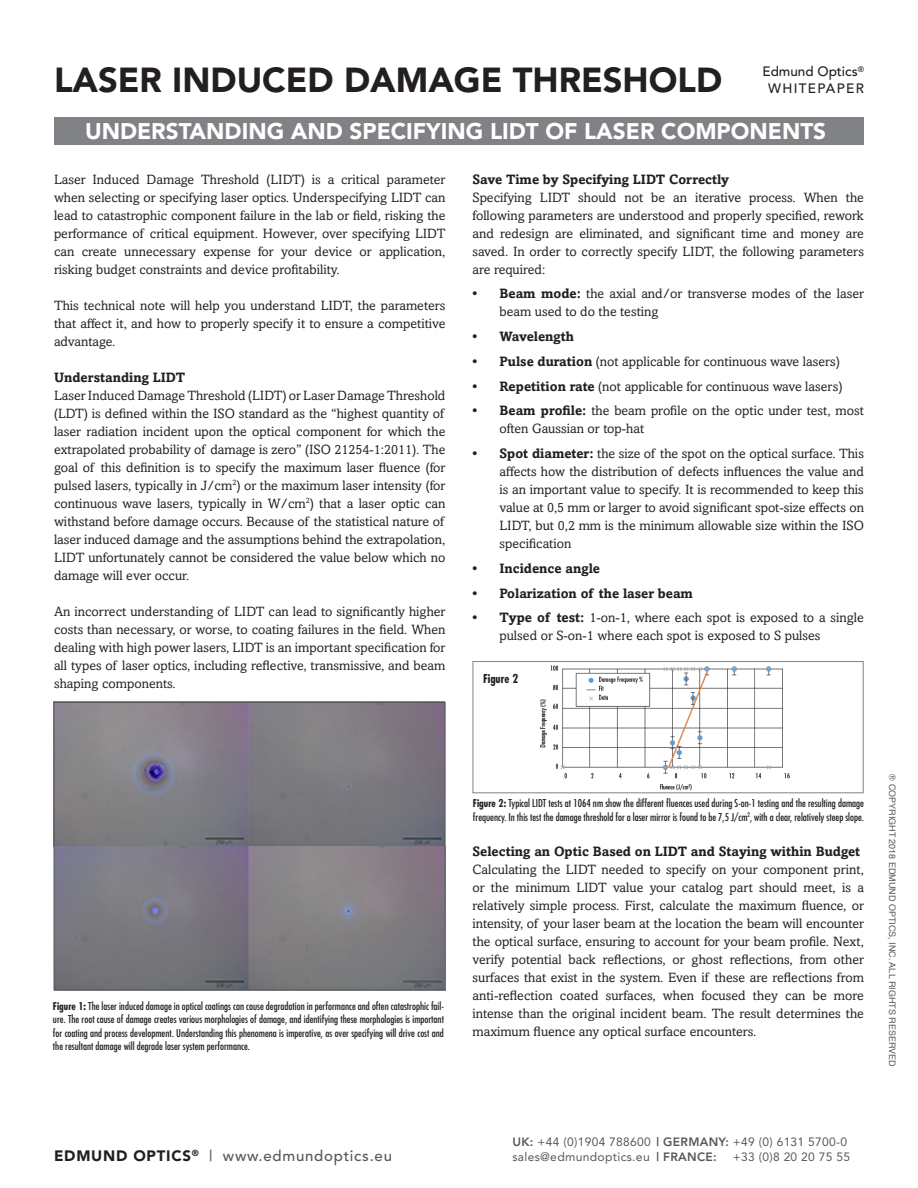
<style>
.page{position:relative;width:918px;height:1188px;background:#fff}
.page>*{position:absolute;margin:0;border:0;box-sizing:border-box;transform-origin:0 0}
.t1{font:900 34.5px "Avenir";color:#231f20}
.t2{font:900 22.5px "Avenir";color:#fff}
.t3{font:500 15px "Avenir";letter-spacing:.05em;color:#57585a}
.t4{font:13.5px/18px "Amasis MT Std";color:#231f20;text-align:justify}
.t5{font:700 13.5px "Amasis MT Std";color:#231f20}
.t6{font:500 13.5px "Avenir";color:#231f20}
.t7{font:500 13.5px "Avenir";letter-spacing:.1em;color:#231f20}
.t8{font:12.15px "Avenir";letter-spacing:.025em;color:#57585a}
.t9{font:12px "Avenir";letter-spacing:.025em;color:#57585a}
.t10{font:700 condensed 12px "Futura Std";color:#231f20}
.t11{font:condensed 10.5px/13.5px "Futura Std";color:#231f20}
.t12{font:9px "Helvetica";color:#57585a}
.s1{font-weight:700}
.s2{font-weight:900;color:#231f20}
.s3{font-weight:800}
.s4{font-weight:800;font-size:12px}
</style>
<div class="page">
<div style="left:54px;top:117px;width:810px;height:27px;background:#808285"></div>
<img style="left:540px;top:665px;width:250px;height:126px">
<div style="left:473px;top:661px;width:391px;height:132px;border:1px solid #808285"></div>
<img style="left:56px;top:704px;width:388px;height:142px">
<svg style="left:54px;top:846px;width:391px;height:145px;background:#7d7a81"></svg>
<div style="left:54px;top:702px;width:392px;height:288px;border:1px solid #57585a"></div>
<p class="t1" style="left:54px;top:59px;width:670px">LASER INDUCED DAMAGE THRESHOLD</p>
<p class="t6" style="left:762px;top:64px;width:103px">Edmund Optics<sup>®</sup></p>
<p class="t7" style="left:768px;top:80px;width:97px">WHITEPAPER</p>
<p class="t2" style="left:85px;top:118px;width:743px">UNDERSTANDING AND SPECIFYING LIDT OF LASER COMPONENTS</p>
<p class="t4" style="left:54px;top:170px;width:393px">Laser Induced Damage Threshold (LIDT) is a critical parameter when selecting or specifying laser optics. Underspecifying LIDT can lead to catastrophic component failure in the lab or field, risking the performance of critical equipment. However, over specifying LIDT can create unnecessary expense for your device or application, risking budget constraints and device profitability.</p>
<p class="t4" style="left:54px;top:296px;width:393px">This technical note will help you understand LIDT, the parameters that affect it, and how to properly specify it to ensure a competitive advantage.</p>
<p class="t5" style="left:54px;top:369px;width:133px">Understanding LIDT</p>
<p class="t4" style="left:54px;top:386px;width:393px;text-align:left">Laser Induced Damage Threshold (LIDT) or Laser Damage Threshold (LDT) is defined within the ISO standard as the “highest quantity of laser radiation incident upon the optical component for which the extrapolated probability of damage is zero” (ISO 21254-1:2011). The goal of this definition is to specify the maximum laser fluence (for pulsed lasers, typically in J/cm<sup>2</sup>) or the maximum laser intensity (for continuous wave lasers, typically in W/cm<sup>2</sup>) that a laser optic can withstand before damage occurs. Because of the statistical nature of laser induced damage and the assumptions behind the extrapolation, LIDT unfortunately cannot be considered the value below which no damage will ever occur.</p>
<p class="t4" style="left:54px;top:602px;width:393px">An incorrect understanding of LIDT can lead to significantly higher costs than necessary, or worse, to coating failures in the field. When dealing with high power lasers, LIDT is an important specification for all types of laser optics, including reflective, transmissive, and beam shaping components.</p>
<p class="t5" style="left:472px;top:171px;width:258px">Save Time by Specifying LIDT Correctly</p>
<p class="t4" style="left:472px;top:188px;width:393px">Specifying LIDT should not be an iterative process. When the following parameters are understood and properly specified, rework and redesign are eliminated, and significant time and money are saved. In order to correctly specify LIDT, the following parameters are required:</p>
<p class="t4" style="left:500px;top:285px;width:366px;text-indent:-27px"><span class="s1">• Beam mode:</span> the axial and/or transverse modes of the laser beam used to do the testing</p>
<p class="t5" style="left:472px;top:328px;width:103px">• Wavelength</p>
<p class="t4" style="left:472px;top:353px;width:369px"><span class="s1">• Pulse duration</span> (not applicable for continuous wave lasers)</p>
<p class="t4" style="left:472px;top:377px;width:371px"><span class="s1">• Repetition rate</span> (not applicable for continuous wave lasers)</p>
<p class="t4" style="left:500px;top:402px;width:366px;text-indent:-27px"><span class="s1">• Beam profile:</span> the beam profile on the optic under test, most often Gaussian or top-hat</p>
<p class="t4" style="left:500px;top:445px;width:366px;text-indent:-27px"><span class="s1">• Spot diameter:</span> the size of the spot on the optical surface. This affects how the distribution of defects influences the value and is an important value to specify. It is recommended to keep this value at 0,5 mm or larger to avoid significant spot-size effects on LIDT, but 0,2 mm is the minimum allowable size within the ISO specification</p>
<p class="t5" style="left:472px;top:560px;width:129px">• Incidence angle</p>
<p class="t5" style="left:472px;top:585px;width:222px">• Polarization of the laser beam</p>
<p class="t4" style="left:500px;top:609px;width:366px;text-indent:-27px"><span class="s1">• Type of test:</span> 1-on-1, where each spot is exposed to a single pulsed or S-on-1 where each spot is exposed to S pulses</p>
<p class="t10" style="left:483px;top:671px;width:37px">Figure 2</p>
<p class="t11" style="left:53px;top:999px;width:393px;text-align:justify"><span class="s1">Figure 1:</span> The laser induced damage in optical coatings can cause degradation in performance and often catastrophic fail&shy;ure. The root cause of damage creates various morphologies of damage, and identifying these morphologies is important for coating and process development. Understanding this phenomena is imperative, as over specifying will drive cost and the resultant damage will degrade laser system performance.</p>
<p class="t3" style="left:54px;top:1147px;width:340px"><span class="s2">EDMUND OPTICS</span><sup>®</sup> | www.edmundoptics.eu</p>
<p class="t11" style="left:473px;top:796px;width:393px"><span class="s1">Figure 2:</span> Typical LIDT tests at 1064 nm show the different fluences used during S-on-1 testing and the resulting damage frequency. In this test the damage threshold for a laser mirror is found to be 7,5 J/cm<sup>2</sup>, with a clear, relatively steep slope.</p>
<p class="t5" style="left:472px;top:844px;width:389px">Selecting an Optic Based on LIDT and Staying within Budget</p>
<p class="t4" style="left:472px;top:861px;width:393px">Calculating the LIDT needed to specify on your component print, or the minimum LIDT value your catalog part should meet, is a relatively simple process. First, calculate the maximum fluence, or intensity, of your laser beam at the location the beam will encounter the optical surface, ensuring to account for your beam profile. Next, verify potential back reflections, or ghost reflections, from other surfaces that exist in the system. Even if these are reflections from anti-reflection coated surfaces, when focused they can be more intense than the original incident beam. The result determines the maximum fluence any optical surface encounters.</p>
<p class="t12" style="left:899px;top:774px;width:294px;rotate:90deg">® COPYRIGHT 2018 EDMUND OPTICS, INC. ALL RIGHTS RESERVED</p>
<p class="t9" style="left:512px;top:1135px;width:336px"><span class="s3">UK:</span> +44 (0)1904 788600 <span class="s3">| GERMANY:</span> +49 (0) 6131 5700-0</p>
<p class="t8" style="left:512px;top:1150px;width:206px">sales@edmundoptics.eu <span class="s4">| FRANCE:</span></p>
<p class="t9" style="left:733px;top:1150px;width:119px">+33 (0)8 20 20 75 55</p>
</div>
